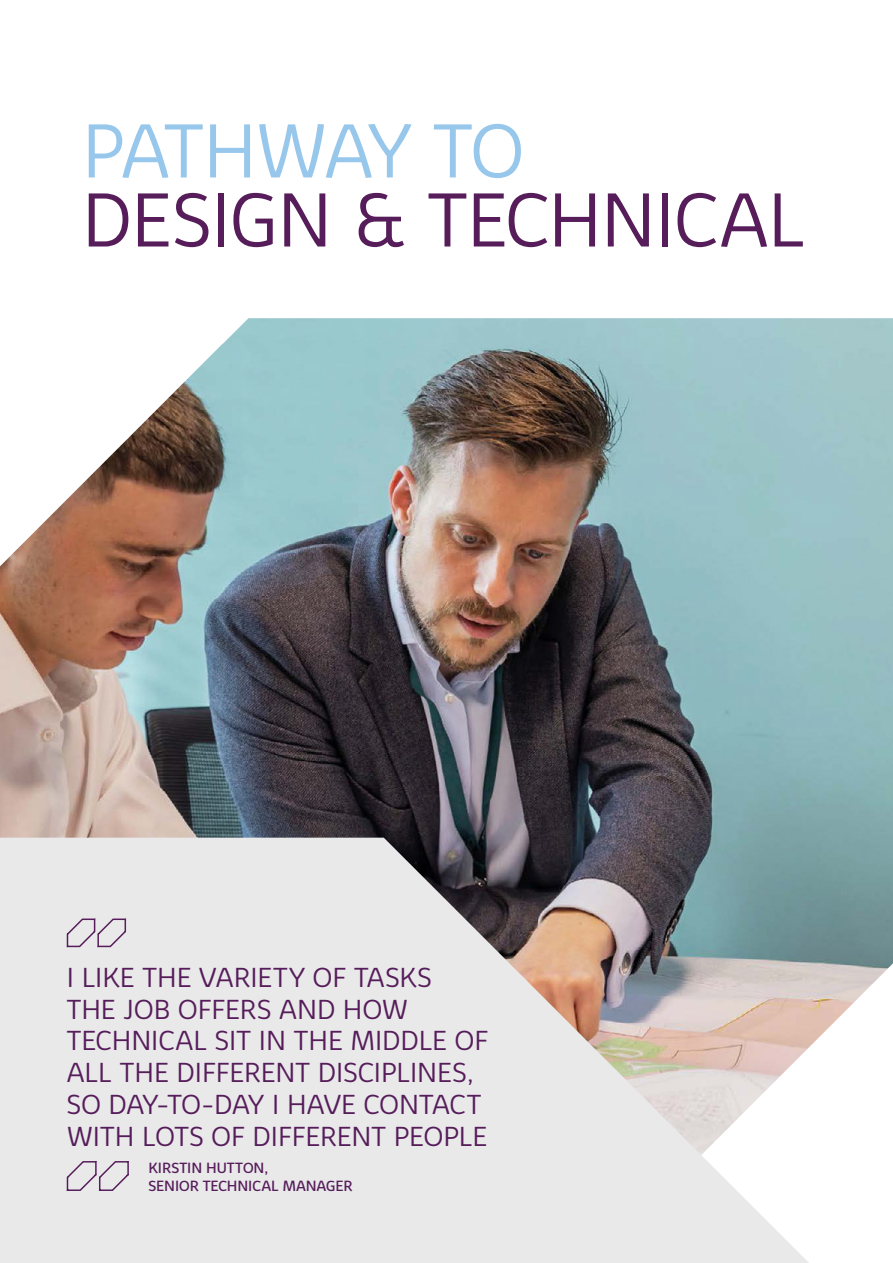
<style>
.page{position:relative;width:893px;height:1263px;background:#fff}
.page>*{position:absolute;margin:0;border:0;box-sizing:border-box;transform-origin:0 0}
.t1{font:300 78px "Bovis Sans";letter-spacing:-.005em;color:#561d5a}
.t2{font:300 78px "Bovis Sans";letter-spacing:-.04em;color:#98c7ec}
.t3{font:300 28.5px/32px "Bovis Sans";color:#561d5a}
.t4{font:15px/18px "Bovis Sans";letter-spacing:-.005em;color:#561d5a}
</style>
<div class="page">
<img style="left:0;top:318px;width:893px;height:729px">
<svg style="left:0;top:838px;width:809px;height:425px;background:#d6d5d5"></svg>
<svg style="left:66px;top:918px;width:61px;height:31px;background:#d3cbd4"></svg>
<svg style="left:66px;top:1160px;width:64px;height:33px;background:#d4ccd6"></svg>
<h1 class="t2" style="left:82px;top:106px;width:443px">PATHWAY TO</h1>
<h1 class="t1" style="left:82px;top:175px;width:725px">DESIGN &amp; TECHNICAL</h1>
<p class="t3" style="left:67px;top:961px;width:423px">I LIKE THE VARIETY OF TASKS<br>THE JOB OFFERS AND HOW<br>TECHNICAL SIT IN THE MIDDLE OF<br>ALL THE DIFFERENT DISCIPLINES,<br>SO DAY-TO-DAY I HAVE CONTACT<br>WITH LOTS OF DIFFERENT PEOPLE</p>
<p class="t4" style="left:148px;top:1158px;width:206px">KIRSTIN HUTTON,<br>SENIOR TECHNICAL MANAGER</p>
</div>
